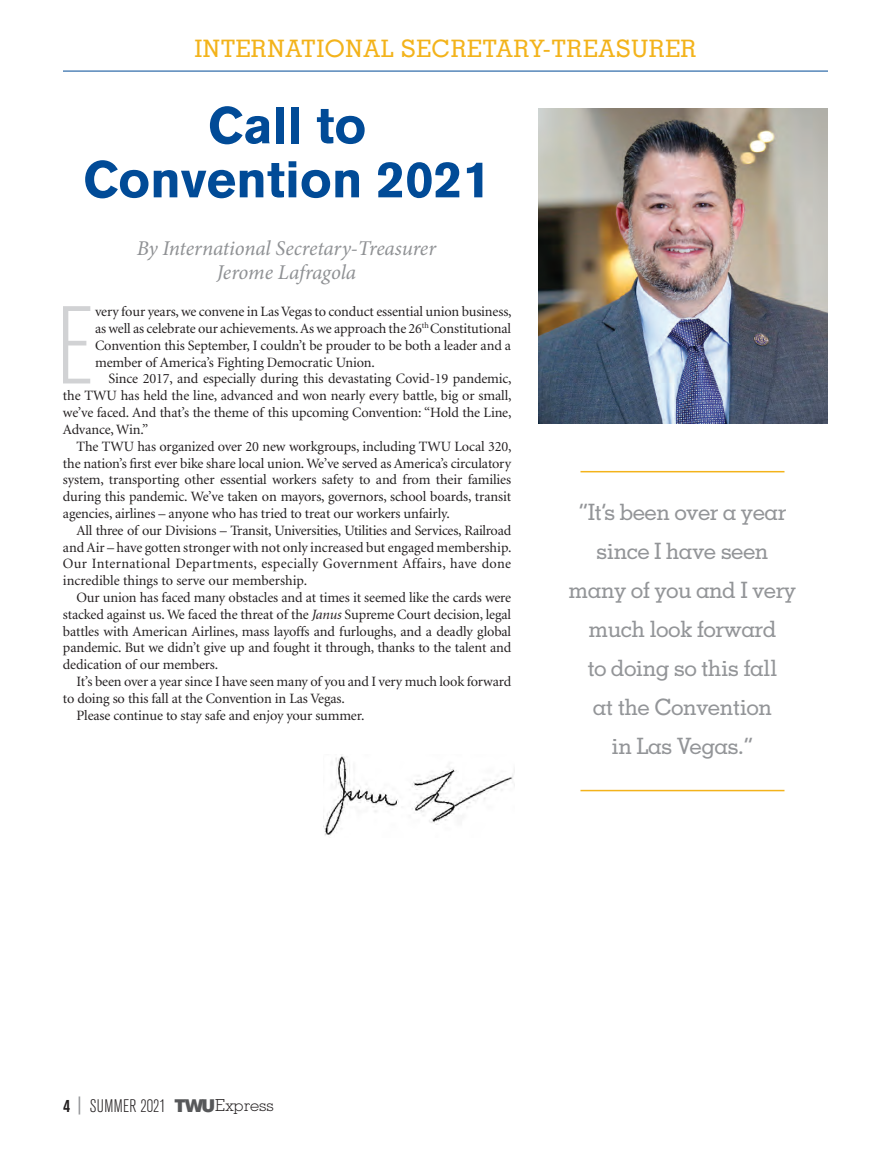
<style>
.page{position:relative;width:891px;height:1175px;background:#fff}
.page>*{position:absolute;margin:0;border:0;box-sizing:border-box;transform-origin:0 0}
.t1{font:300 condensed 109.5px "Akzidenz Grotesk BE";color:#d1d2d4}
.t2{font:700 51px/54px "Akzidenz Grotesk BE";color:#014b97;text-align:center}
.t3{font:500 24px "Memphis";letter-spacing:.02em;color:#f3b31b}
.t4{font:500 22.5px/39px "Memphis";letter-spacing:-.03em;color:#939598;text-align:center}
.t5{font:italic 21px/24px "Minion Pro";letter-spacing:-.01em;color:#8f9194;text-align:center}
.t6{font:300 condensed 18px "Akzidenz Grotesk BE";letter-spacing:.015em;color:#231f20}
.t7{font:14.25px/16.8px "Minion";letter-spacing:-.01em;color:#231f20;text-align:justify}
.s1{font-style:italic}
.s2{font-weight:700}
.s3{font-weight:500;color:#939598}
.s4{font-family:"Akzidenz Grotesk BE Super";font-weight:400;font-stretch:normal;color:#57585a}
.s5{font-family:"Memphis";font-stretch:normal;font-size:16.5px}
</style>
<div class="page">
<hr style="left:890px;top:66px;width:1px;height:1108px;background:#8f9194">
<hr style="left:580px;top:471px;width:204px;height:1px;background:#f3b31b">
<hr style="left:580px;top:789px;width:204px;height:2px;background:#f3b31b">
<img style="left:538px;top:108px;width:290px;height:315px">
<hr style="left:63px;top:71px;width:765px;height:1px;background:#014b97">
<img style="left:324px;top:755px;width:189px;height:81px">
<hr style="left:890px;top:0;width:1px;height:71px;background:#000001">
<h3 class="t3" style="left:194px;top:34px;width:504px">INTERNATIONAL SECRETARY-TREASURER</h3>
<h2 class="t2" style="left:83px;top:99px;width:409px">Call to<br>Convention 2021</h2>
<h3 class="t5" style="left:137px;top:237px;width:301px">By International Secretary-Treasurer<br>Jerome Lafragola</h3>
<h1 class="t1" style="left:57px;top:287px;width:38px">E</h1>
<p class="t7" style="left:95px;top:304px;width:418px">very four years, we convene in Las Vegas to conduct essential union business, as well as celebrate our achievements. As we approach the 26<sup>th</sup> Constitutional Convention this September, I couldn’t be prouder to be both a leader and a member of America’s Fighting Democratic Union.</p>
<p class="t7" style="left:63px;top:371px;width:450px;text-indent:46px">Since 2017, and especially during this devastating Covid-19 pandemic, the TWU has held the line, advanced and won nearly every battle, big or small, we’ve faced. And that’s the theme of this upcoming Convention: “Hold the Line, Advance, Win.”</p>
<p class="t7" style="left:63px;top:438px;width:450px;text-indent:13px">The TWU has organized over 20 new workgroups, including TWU Local 320, the nation’s first ever bike share local union. We’ve served as America’s circulatory system, transporting other essential workers safety to and from their families during this pandemic. We’ve taken on mayors, governors, school boards, transit agencies, airlines – anyone who has tried to treat our workers unfairly.</p>
<p class="t7" style="left:63px;top:522px;width:450px;text-indent:13px">All three of our Divisions – Transit, Universities, Utilities and Services, Railroad and Air – have gotten stronger with not only increased but engaged membership.<br>Our International Departments, especially Government Affairs, have done incredible things to serve our membership.</p>
<p class="t7" style="left:63px;top:589px;width:450px;text-indent:13px">Our union has faced many obstacles and at times it seemed like the cards were stacked against us. We faced the threat of the <span class="s1">Janus</span> Supreme Court decision, legal battles with American Airlines, mass layoffs and furloughs, and a deadly global pandemic. But we didn’t give up and fought it through, thanks to the talent and dedication of our members.</p>
<p class="t7" style="left:76px;top:673px;width:436px">It’s been over a year since I have seen many of you and I very much look forward</p>
<p class="t7" style="left:63px;top:690px;width:283px">to doing so this fall at the Convention in Las Vegas.</p>
<p class="t7" style="left:76px;top:707px;width:290px">Please continue to stay safe and enjoy your summer.</p>
<h3 class="t4" style="left:569px;top:492px;width:229px">“It’s been over a year since I have seen many of you and I very much look forward<br>to doing so this fall<br>at the Convention<br>in Las Vegas.”</h3>
<p class="t6" style="left:63px;top:1096px;width:212px"><span class="s2">4</span> <span class="s3">|</span> SUMMER 2021 <span class="s4">TWU</span><span class="s5">Express</span></p>
</div>
